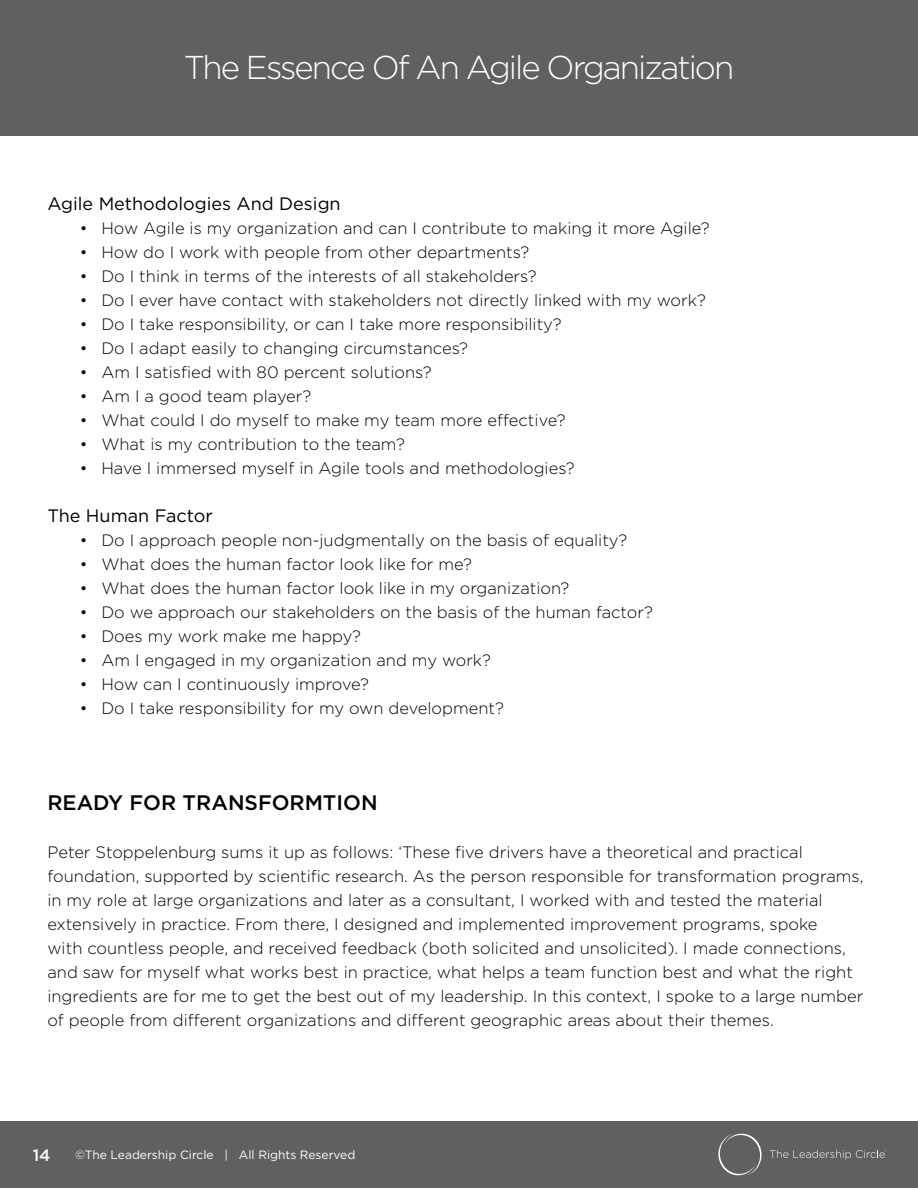
<style>
.page{position:relative;width:918px;height:1188px;background:#fff}
.page>*{position:absolute;margin:0;border:0;box-sizing:border-box;transform-origin:0 0}
.t1{font:300 33px "Gotham";letter-spacing:-.06em;color:#fff}
.t2{font:500 21px "Gotham";color:#000}
.t3{font:18px "Gotham";color:#000}
.t4{font:300 16.5px/24px "Gotham";color:#000}
.t5{font:500 16.5px "Gotham";color:#fff}
.t6{font:12px "Gotham";color:#fff}
</style>
<div class="page">
<div style="left:0;top:0;width:918px;height:136px;background:#5f6062"></div>
<div style="left:0;top:1121px;width:918px;height:67px;background:#5f6062"></div>
<svg style="left:718px;top:1133px;width:44px;height:43px"></svg>
<svg style="left:770px;top:1150px;width:116px;height:10px"></svg>
<h1 class="t1" style="left:184px;top:47px;width:552px">The Essence Of An Agile Organization</h1>
<p class="t3" style="left:47px;top:192px;width:295px">Agile Methodologies And Design</p>
<p class="t4" style="left:80px;top:216px;width:631px">• How Agile is my organization and can I contribute to making it more Agile?</p>
<p class="t4" style="left:80px;top:240px;width:451px">• How do I work with people from other departments?</p>
<p class="t4" style="left:80px;top:264px;width:458px">• Do I think in terms of the interests of all stakeholders?</p>
<p class="t4" style="left:80px;top:288px;width:627px">• Do I ever have contact with stakeholders not directly linked with my work?</p>
<p class="t4" style="left:80px;top:312px;width:483px">• Do I take responsibility, or can I take more responsibility?</p>
<p class="t4" style="left:80px;top:336px;width:390px">• Do I adapt easily to changing circumstances?</p>
<p class="t4" style="left:80px;top:360px;width:353px">• Am I satisfied with 80 percent solutions?</p>
<p class="t4" style="left:80px;top:384px;width:233px">• Am I a good team player?</p>
<p class="t4" style="left:80px;top:408px;width:487px">• What could I do myself to make my team more effective?</p>
<p class="t4" style="left:80px;top:432px;width:327px">• What is my contribution to the team?</p>
<p class="t4" style="left:80px;top:456px;width:496px">• Have I immersed myself in Agile tools and methodologies?</p>
<p class="t3" style="left:47px;top:504px;width:167px">The Human Factor</p>
<p class="t4" style="left:80px;top:528px;width:549px">• Do I approach people non-judgmentally on the basis of equality?</p>
<p class="t4" style="left:80px;top:552px;width:394px">• What does the human factor look like for me?</p>
<p class="t4" style="left:80px;top:576px;width:491px">• What does the human factor look like in my organization?</p>
<p class="t4" style="left:80px;top:600px;width:575px">• Do we approach our stakeholders on the basis of the human factor?</p>
<p class="t4" style="left:80px;top:624px;width:283px">• Does my work make me happy?</p>
<p class="t4" style="left:80px;top:648px;width:413px">• Am I engaged in my organization and my work?</p>
<p class="t4" style="left:80px;top:672px;width:291px">• How can I continuously improve?</p>
<p class="t4" style="left:80px;top:696px;width:426px">• Do I take responsibility for my own development?</p>
<p class="t2" style="left:47px;top:789px;width:332px">READY FOR TRANSFORMTION</p>
<p class="t4" style="left:47px;top:840px;width:818px">Peter Stoppelenburg sums it up as follows: ‘These five drivers have a theoretical and practical foundation, supported by scientific research. As the person responsible for transformation programs, in my role at large organizations and later as a consultant, I worked with and tested the material extensively in practice. From there, I designed and implemented improvement programs, spoke<br>with countless people, and received feedback (both solicited and unsolicited). I made connections, and saw for myself what works best in practice, what helps a team function best and what the right ingredients are for me to get the best out of my leadership. In this context, I spoke to a large number of people from different organizations and different geographic areas about their themes.</p>
<p class="t5" style="left:33px;top:1144px;width:19px">14</p>
<p class="t6" style="left:75px;top:1147px;width:282px">©The Leadership Circle | All Rights Reserved</p>
</div>
